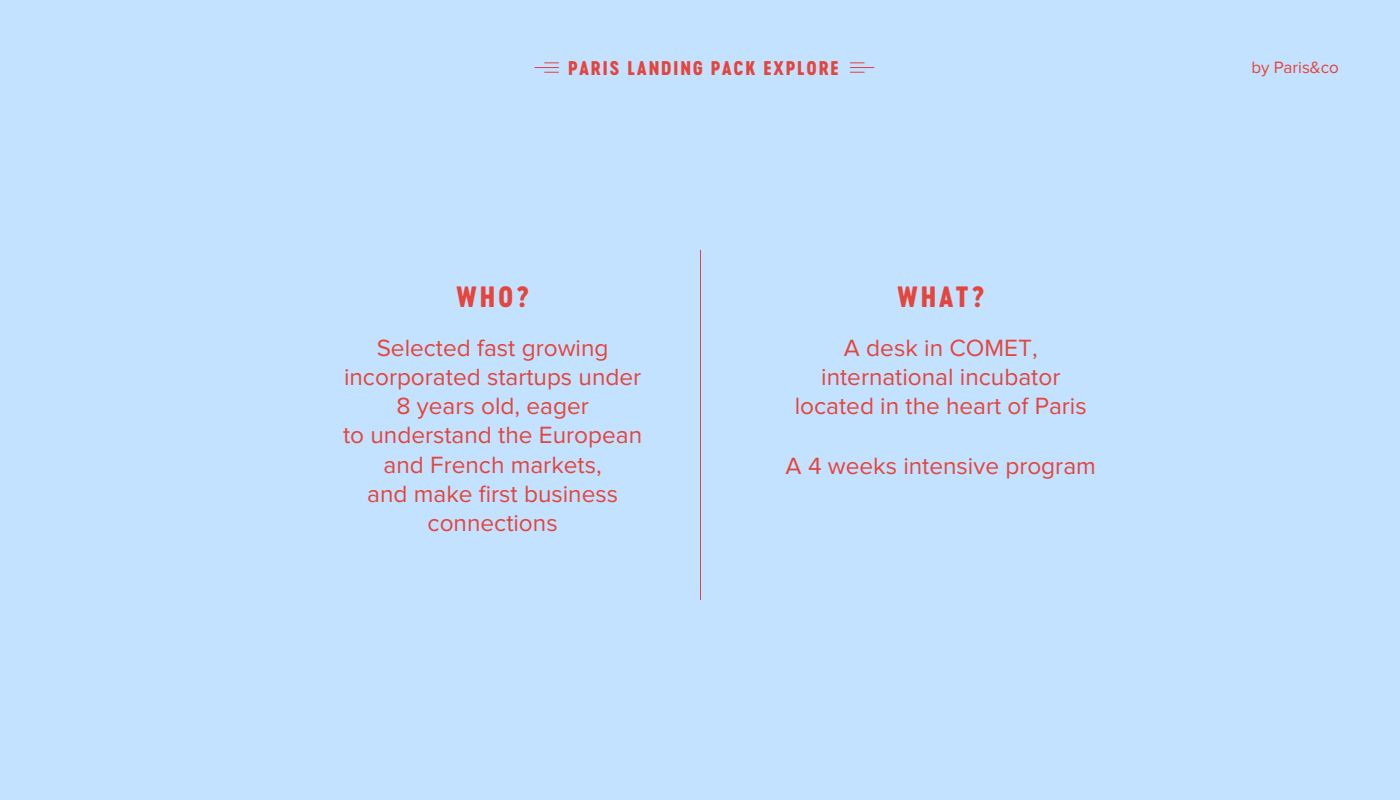
<style>
.page{position:relative;width:1400px;height:800px;background:#c3e2ff}
.page>*{position:absolute;margin:0;border:0;box-sizing:border-box;transform-origin:0 0}
.t1{font:27.4px "Cervo Neue Extra Bold Neue";letter-spacing:.1em;color:#e4453c}
.t2{font:24.4px/29.2px "Proxima Nova";color:#e4453c;text-align:center}
.t3{font:18.5px "Cervo Neue Extra Bold Neue";letter-spacing:.1em;color:#e4453c}
.t4{font:17px "Proxima Nova";color:#e4453b}
</style>
<div class="page">
<hr style="left:700px;top:250px;width:1px;height:350px;background:#e4453b">
<svg style="left:850px;top:62px;width:24px;height:11px"></svg>
<svg style="left:535px;top:62px;width:24px;height:11px"></svg>
<p class="t3" style="left:568px;top:55px;width:272px">PARIS LANDING PACK EXPLORE</p>
<p class="t4" style="left:1251px;top:59px;width:89px">by Paris&amp;co</p>
<p class="t1" style="left:456px;top:277px;width:74px">WHO?</p>
<p class="t2" style="left:343px;top:334px;width:301px">Selected fast growing incorporated startups under<br>8 years old, eager<br>to understand the European and French markets,<br>and make first business connections</p>
<p class="t1" style="left:897px;top:278px;width:89px">WHAT?</p>
<p class="t2" style="left:795px;top:334px;width:293px">A desk in COMET, international incubator located in the heart of Paris</p>
<p class="t2" style="left:786px;top:452px;width:312px">A 4 weeks intensive program</p>
</div>
